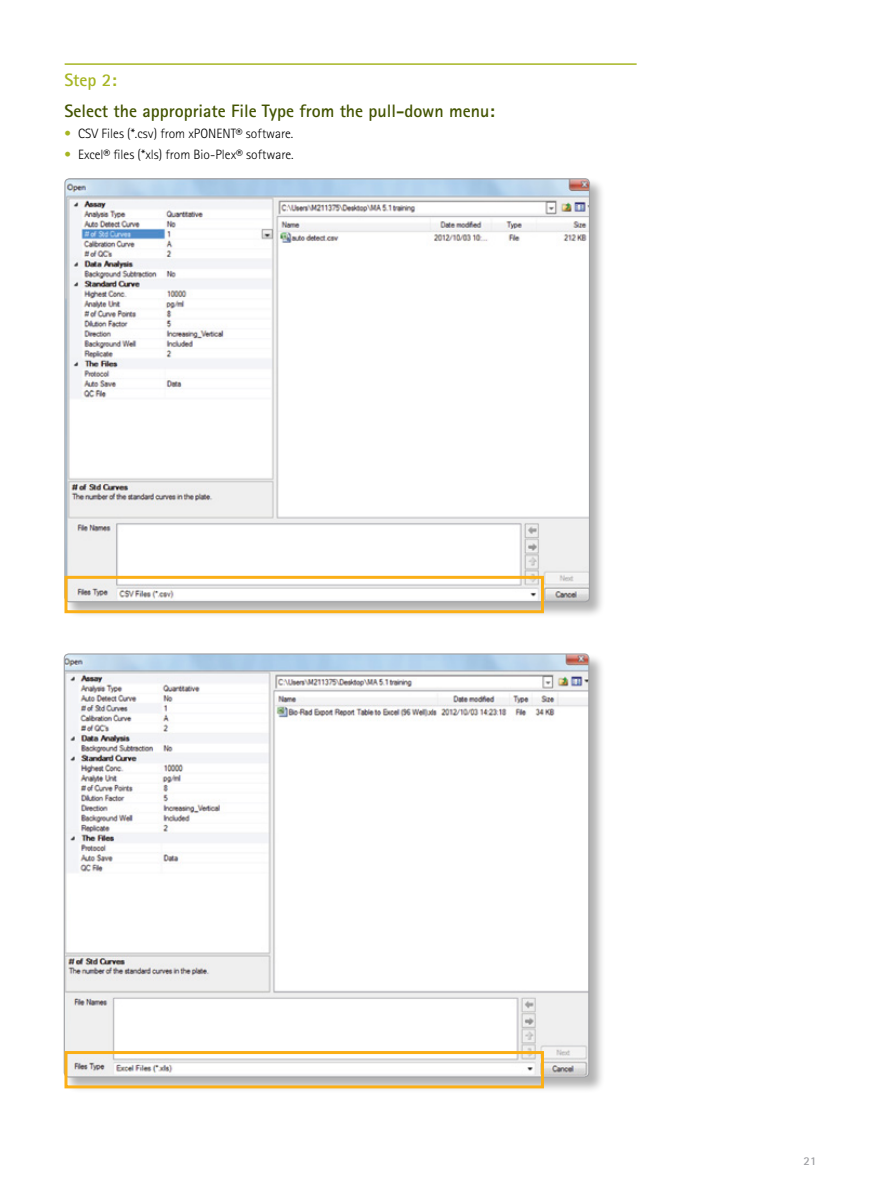
<style>
.page{position:relative;width:891px;height:1188px;background:#fff}
.page>*{position:absolute;margin:0;border:0;box-sizing:border-box;transform-origin:0 0}
.t1{font:700 18px "Merck Sans Serif Pro";color:#425300}
.t2{font:700 18px "Merck Sans Serif Pro";color:#a6b522}
.t3{font:300 13.5px "Merck Sans Serif Pro";color:#000}
.t4{font:700 12px "Merck Sans Serif Pro";color:#9d9ea2}
.s1{color:#a6b522}
</style>
<div class="page">
<hr style="left:65px;top:63px;width:572px;height:2px;background:#a6b522">
<div style="left:64px;top:178px;width:542px;height:440px;background:#000;opacity:.3"></div>
<img style="left:66px;top:180px;width:523px;height:422px">
<div style="left:64px;top:576px;width:480px;height:37px;border:3px solid #fbaf16"></div>
<div style="left:63px;top:653px;width:542px;height:440px;background:#000;opacity:.3"></div>
<img style="left:64px;top:654px;width:525px;height:423px">
<div style="left:64px;top:1051px;width:480px;height:37px;border:3px solid #fbaf16"></div>
<h1 class="t2" style="left:65px;top:69px;width:54px">Step 2:</h1>
<h1 class="t1" style="left:65px;top:100px;width:432px">Select the appropriate File Type from the pull-down menu:</h1>
<p class="t3" style="left:65px;top:126px;width:230px"><span class="s1">•</span> CSV Files (*.csv) from xPONENT® software.</p>
<p class="t3" style="left:65px;top:147px;width:231px"><span class="s1">•</span> Excel® files (*xls) from Bio-Plex® software.</p>
<p class="t4" style="left:804px;top:1154px;width:14px">21</p>
</div>
